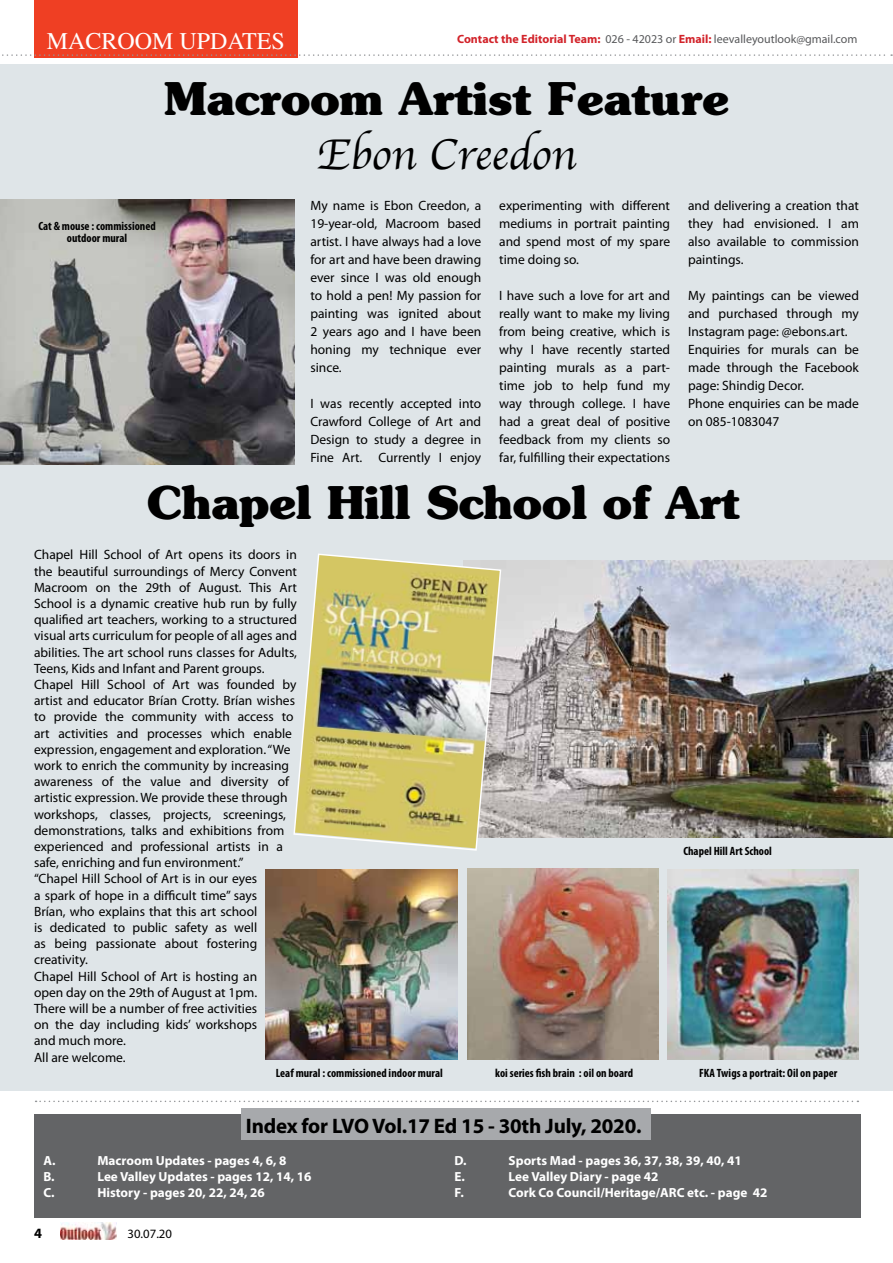
<style>
.page{position:relative;width:893px;height:1263px;background:#fff}
.page>*{position:absolute;margin:0;border:0;box-sizing:border-box;transform-origin:0 0}
.t1{font:700 45px "Souvenir";color:#000}
.t2{font:45px "Apple Chancery";color:#000}
.t3{font:24px "Times";color:#fff}
.t4{font:700 21px "Myriad Pro";letter-spacing:-.01em;color:#000}
.t5{font:700 14.25px "Myriad Pro";color:#000}
.t6{font:13.5px/18px "Myriad Pro";color:#000;text-align:justify}
.t7{font:700 13.2px "Myriad Pro";color:#fff}
.t8{font:12.75px "Myriad Pro";color:#000}
.t9{font:700 condensed 12px/12px "Myriad Pro";color:#000;text-align:center}
.t10{font:12px "Myriad Pro";color:#58595b}
.s1{font-weight:700;color:#d2232a}
</style>
<div class="page">
<img style="left:60px;top:1223px;width:57px;height:17px">
<div style="left:34px;top:0;width:264px;height:57px;background:#ef3f23"></div>
<svg style="left:2px;top:54px;width:890px;height:2px"></svg>
<svg style="left:36px;top:1100px;width:822px;height:2px"></svg>
<div style="left:34px;top:1114px;width:826px;height:103px;background:#636466"></div>
<div style="left:241px;top:1109px;width:410px;height:31px;background:#a7a9ac"></div>
<div style="left:0;top:64px;width:893px;height:1027px;background:#dfe5e8"></div>
<img style="left:0;top:200px;width:295px;height:264px">
<img style="left:502px;top:560px;width:391px;height:277px">
<img style="left:266px;top:869px;width:191px;height:191px">
<img style="left:467px;top:868px;width:192px;height:191px">
<img style="left:293px;top:553px;width:209px;height:298px">
<img style="left:668px;top:869px;width:191px;height:191px">
<h2 class="t3" style="left:47px;top:27px;width:240px">MACROOM UPDATES</h2>
<p class="t10" style="left:457px;top:32px;width:402px"><span class="s1">Contact the Editorial Team:</span> 026 - 42023 or <span class="s1">Email:</span> leevalleyoutlook@gmail.com</p>
<p class="t9" style="left:38px;top:220px;width:119px">Cat &amp; mouse : commissioned outdoor mural</p>
<h1 class="t1" style="left:164px;top:70px;width:566px">Macroom Artist Feature</h1>
<h1 class="t2" style="left:317px;top:119px;width:261px">Ebon Creedon</h1>
<p class="t6" style="left:310px;top:196px;width:172px">My name is Ebon Creedon, a 19-year-old, Macroom based artist. I have always had a love for art and have been drawing ever since I was old enough to hold a pen! My passion for painting was ignited about 2 years ago and I have been honing my technique ever since.</p>
<p class="t6" style="left:310px;top:394px;width:172px">I was recently accepted into Crawford College of Art and Design to study a degree in Fine Art. Currently I enjoy</p>
<p class="t6" style="left:499px;top:196px;width:172px">experimenting with different mediums in portrait painting and spend most of my spare time doing so.</p>
<p class="t6" style="left:499px;top:286px;width:172px">I have such a love for art and really want to make my living from being creative, which is why I have recently started painting murals as a part&shy;time job to help fund my way through college. I have had a great deal of positive feedback from my clients so far, fulfilling their expectations</p>
<p class="t6" style="left:688px;top:196px;width:172px">and delivering a creation that they had envisioned. I am also available to commission paintings.</p>
<p class="t6" style="left:688px;top:286px;width:172px;text-align:left">My paintings can be viewed and purchased through my<br>Instagram page: @ebons.art.<br>Enquiries for murals can be made through the Facebook page: Shindig Decor.<br>Phone enquiries can be made on 085-1083047</p>
<h1 class="t1" style="left:147px;top:474px;width:595px">Chapel Hill School of Art</h1>
<p class="t6" style="left:34px;top:546px;width:264px;line-height:16.2px;text-align:left">Chapel Hill School of Art opens its doors in the beautiful surroundings of Mercy Convent Macroom on the 29th of August. This Art School is a dynamic creative hub run by fully qualified art teachers, working to a structured visual arts curriculum for people of all ages and abilities. The art school runs classes for Adults, Teens, Kids and Infant and Parent groups.<br>Chapel Hill School of Art was founded by artist and educator Brían Crotty. Brían wishes to provide the community with access to art activities and processes which enable expression, engagement and exploration. “We work to enrich the community by increasing awareness of the value and diversity of artistic expression. We provide these through workshops, classes, projects, screenings, demonstrations, talks and exhibitions from experienced and professional artists in a safe, enriching and fun environment.”<br>“Chapel Hill School of Art is in our eyes<br>a spark of hope in a difficult time” says<br>Brían, who explains that this art school<br>is dedicated to public safety as well<br>as being passionate about fostering creativity.<br>Chapel Hill School of Art is hosting an<br>open day on the 29th of August at 1pm.<br>There will be a number of free activities<br>on the day including kids’ workshops<br>and much more.<br>All are welcome.</p>
<p class="t9" style="left:683px;top:844px;width:90px">Chapel Hill Art School</p>
<p class="t9" style="left:276px;top:1067px;width:169px">Leaf mural : commissioned indoor mural</p>
<p class="t9" style="left:495px;top:1066px;width:139px">koi series fish brain : oil on board</p>
<p class="t9" style="left:699px;top:1067px;width:140px">FKA Twigs a portrait: Oil on paper</p>
<h3 class="t4" style="left:246px;top:1112px;width:397px">Index for LVO Vol.17 Ed 15 - 30th July, 2020.</h3>
<p class="t7" style="left:43px;top:1152px;width:14px">A.</p>
<p class="t7" style="left:97px;top:1152px;width:191px">Macroom Updates - pages 4, 6, 8</p>
<p class="t7" style="left:43px;top:1168px;width:13px">B.</p>
<p class="t7" style="left:97px;top:1168px;width:216px">Lee Valley Updates - pages 12, 14, 16</p>
<p class="t7" style="left:43px;top:1184px;width:13px">C.</p>
<p class="t7" style="left:97px;top:1184px;width:169px">History - pages 20, 22, 24, 26</p>
<p class="t5" style="left:34px;top:1224px;width:9px">4</p>
<p class="t8" style="left:128px;top:1226px;width:46px">30.07.20</p>
<p class="t7" style="left:455px;top:1152px;width:14px">D.</p>
<p class="t7" style="left:509px;top:1152px;width:235px">Sports Mad - pages 36, 37, 38, 39, 40, 41</p>
<p class="t7" style="left:455px;top:1168px;width:12px">E.</p>
<p class="t7" style="left:509px;top:1168px;width:151px">Lee Valley Diary - page 42</p>
<p class="t7" style="left:455px;top:1184px;width:11px">F.</p>
<p class="t7" style="left:509px;top:1184px;width:260px">Cork Co Council/Heritage/ARC etc. - page 42</p>
</div>
